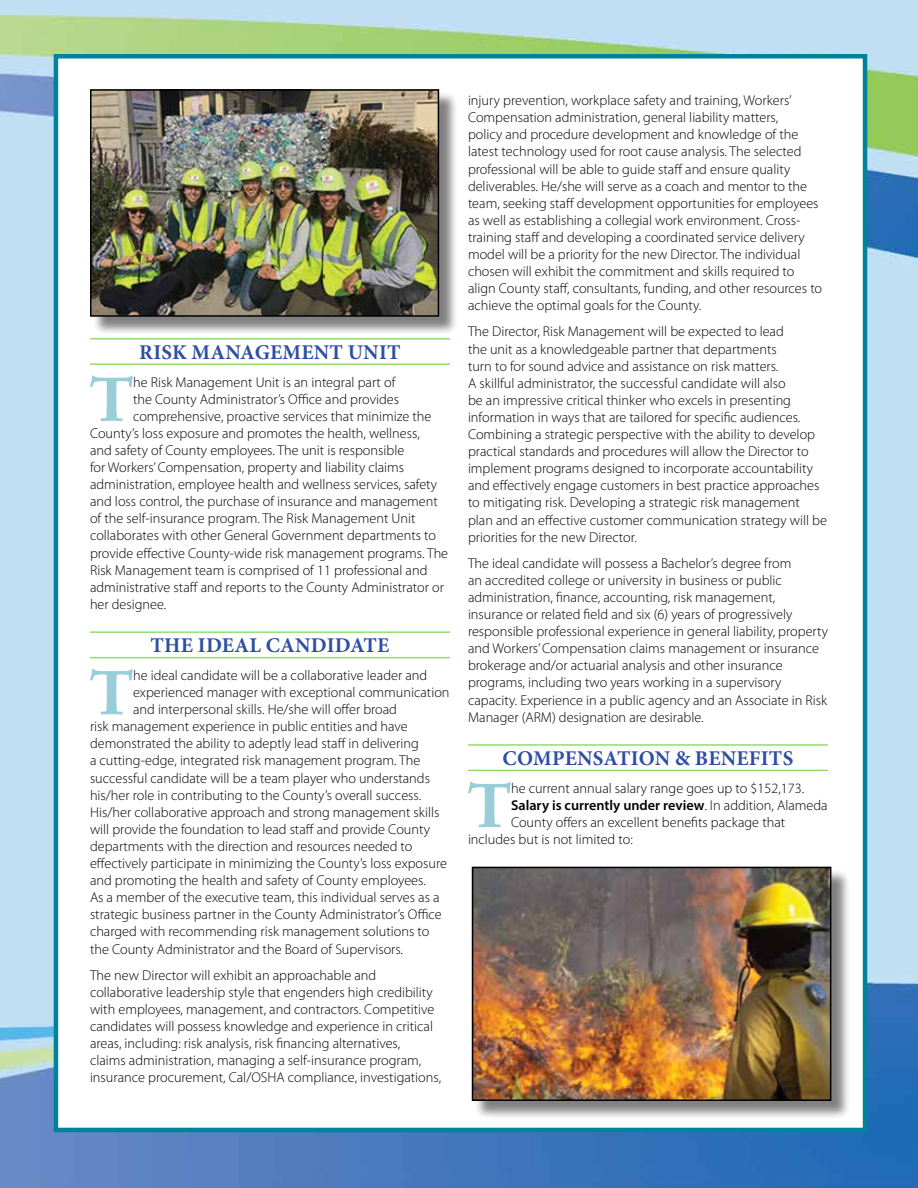
<style>
.page{position:relative;width:918px;height:1188px;background:#fff}
.page>*{position:absolute;margin:0;border:0;box-sizing:border-box;transform-origin:0 0}
.t1{font:700 68.1px "Agmena Pro";color:#99cdd7}
.t2{font:700 21px "Minion Pro";letter-spacing:.01em;color:#2d4ea2}
.t3{font:300 14.25px/17.1px "Myriad Pro";color:#000}
.t4{font:600 14.25px "Myriad Pro";color:#000}
.s1{font-weight:300}
</style>
<div class="page">
<img style="left:0;top:0;width:918px;height:1188px">
<div style="left:54px;top:54px;width:813px;height:1078px;background:#fff;border:4px solid #00829c"></div>
<div style="left:92px;top:91px;width:366px;height:245px;background:#000;opacity:.5"></div>
<img style="left:93px;top:92px;width:343px;height:222px">
<div style="left:90px;top:89px;width:349px;height:228px;border:2px solid #000"></div>
<div style="left:474px;top:869px;width:377px;height:252px;background:#000;opacity:.5"></div>
<img style="left:475px;top:870px;width:353px;height:228px">
<div style="left:472px;top:867px;width:359px;height:234px;border:2px solid #000"></div>
<hr style="left:90px;top:338px;width:360px;height:1px;background:#91dd71">
<hr style="left:90px;top:363px;width:360px;height:2px;background:#91dd71">
<hr style="left:90px;top:631px;width:360px;height:2px;background:#91dd71">
<hr style="left:90px;top:657px;width:360px;height:1px;background:#91dd71">
<hr style="left:468px;top:744px;width:360px;height:2px;background:#91dd71">
<hr style="left:468px;top:770px;width:360px;height:1px;background:#91dd71">
<h2 class="t2" style="left:139px;top:337px;width:263px">RISK MANAGEMENT UNIT</h2>
<h1 class="t1" style="left:90px;top:357px;width:45px">T</h1>
<p class="t3" style="left:133px;top:373px;width:264px">he Risk Management Unit is an integral part of</p>
<p class="t3" style="left:133px;top:390px;width:268px">the County Administrator’s Office and provides</p>
<p class="t3" style="left:133px;top:407px;width:300px">comprehensive, proactive services that minimize the</p>
<p class="t3" style="left:90px;top:424px;width:331px">County’s loss exposure and promotes the health, wellness,</p>
<p class="t3" style="left:90px;top:442px;width:316px">and safety of County employees. The unit is responsible</p>
<p class="t3" style="left:90px;top:459px;width:316px">for Workers’ Compensation, property and liability claims</p>
<p class="t3" style="left:90px;top:476px;width:349px">administration, employee health and wellness services, safety</p>
<p class="t3" style="left:90px;top:493px;width:349px">and loss control, the purchase of insurance and management</p>
<p class="t3" style="left:90px;top:510px;width:327px">of the self-insurance program. The Risk Management Unit</p>
<p class="t3" style="left:90px;top:527px;width:348px">collaborates with other General Government departments to</p>
<p class="t3" style="left:90px;top:544px;width:360px">provide effective County-wide risk management programs. The</p>
<p class="t3" style="left:90px;top:561px;width:339px">Risk Management team is comprised of 11 professional and</p>
<p class="t3" style="left:90px;top:578px;width:355px">administrative staff and reports to the County Administrator or</p>
<p class="t3" style="left:90px;top:595px;width:78px">her designee.</p>
<h2 class="t2" style="left:151px;top:631px;width:240px">THE IDEAL CANDIDATE</h2>
<h1 class="t1" style="left:90px;top:651px;width:45px">T</h1>
<p class="t3" style="left:133px;top:667px;width:296px">he ideal candidate will be a collaborative leader and</p>
<p class="t3" style="left:133px;top:684px;width:318px">experienced manager with exceptional communication</p>
<p class="t3" style="left:133px;top:701px;width:266px">and interpersonal skills. He/she will offer broad</p>
<p class="t3" style="left:90px;top:718px;width:319px">risk management experience in public entities and have</p>
<p class="t3" style="left:90px;top:735px;width:330px">demonstrated the ability to adeptly lead staff in delivering</p>
<p class="t3" style="left:90px;top:752px;width:332px">a cutting-edge, integrated risk management program. The</p>
<p class="t3" style="left:90px;top:769px;width:342px">successful candidate will be a team player who understands</p>
<p class="t3" style="left:90px;top:786px;width:333px">his/her role in contributing to the County’s overall success.</p>
<p class="t3" style="left:90px;top:803px;width:351px">His/her collaborative approach and strong management skills</p>
<p class="t3" style="left:90px;top:820px;width:341px">will provide the foundation to lead staff and provide County</p>
<p class="t3" style="left:90px;top:838px;width:324px">departments with the direction and resources needed to</p>
<p class="t3" style="left:90px;top:855px;width:359px">effectively participate in minimizing the County’s loss exposure</p>
<p class="t3" style="left:90px;top:872px;width:337px">and promoting the health and safety of County employees.</p>
<p class="t3" style="left:90px;top:889px;width:351px">As a member of the executive team, this individual serves as a</p>
<p class="t3" style="left:90px;top:906px;width:353px">strategic business partner in the County Administrator’s Office</p>
<p class="t3" style="left:90px;top:923px;width:341px">charged with recommending risk management solutions to</p>
<p class="t3" style="left:90px;top:940px;width:315px">the County Administrator and the Board of Supervisors.</p>
<p class="t3" style="left:90px;top:966px;width:353px">The new Director will exhibit an approachable and collaborative leadership style that engenders high credibility with employees, management, and contractors. Competitive candidates will possess knowledge and experience in critical areas, including: risk analysis, risk financing alternatives,<br>claims administration, managing a self-insurance program, insurance procurement, Cal/OSHA compliance, investigations,</p>
<p class="t3" style="left:468px;top:92px;width:356px">injury prevention, workplace safety and training, Workers’ Compensation administration, general liability matters,<br>policy and procedure development and knowledge of the latest technology used for root cause analysis. The selected professional will be able to guide staff and ensure quality deliverables. He/she will serve as a coach and mentor to the team, seeking staff development opportunities for employees as well as establishing a collegial work environment. Cross&shy;training staff and developing a coordinated service delivery model will be a priority for the new Director. The individual chosen will exhibit the commitment and skills required to align County staff, consultants, funding, and other resources to achieve the optimal goals for the County.</p>
<p class="t3" style="left:468px;top:323px;width:360px">The Director, Risk Management will be expected to lead<br>the unit as a knowledgeable partner that departments<br>turn to for sound advice and assistance on risk matters.<br>A skillful administrator, the successful candidate will also<br>be an impressive critical thinker who excels in presenting information in ways that are tailored for specific audiences.<br>Combining a strategic perspective with the ability to develop practical standards and procedures will allow the Director to implement programs designed to incorporate accountability and effectively engage customers in best practice approaches to mitigating risk. Developing a strategic risk management plan and an effective customer communication strategy will be priorities for the new Director.</p>
<p class="t3" style="left:468px;top:554px;width:362px">The ideal candidate will possess a Bachelor’s degree from<br>an accredited college or university in business or public administration, finance, accounting, risk management, insurance or related field and six (6) years of progressively responsible professional experience in general liability, property and Workers’ Compensation claims management or insurance brokerage and/or actuarial analysis and other insurance programs, including two years working in a supervisory capacity. Experience in a public agency and an Associate in Risk Manager (ARM) designation are desirable.</p>
<h2 class="t2" style="left:503px;top:744px;width:292px">COMPENSATION &amp; BENEFITS</h2>
<h1 class="t1" style="left:468px;top:763px;width:45px">T</h1>
<p class="t3" style="left:511px;top:779px;width:295px">he current annual salary range goes up to $152,173.</p>
<p class="t4" style="left:511px;top:796px;width:318px">Salary is currently under review<span class="s1">. In addition, Alameda</span></p>
<p class="t3" style="left:511px;top:814px;width:276px">County offers an excellent benefits package that</p>
<p class="t3" style="left:468px;top:831px;width:166px">includes but is not limited to:</p>
</div>
